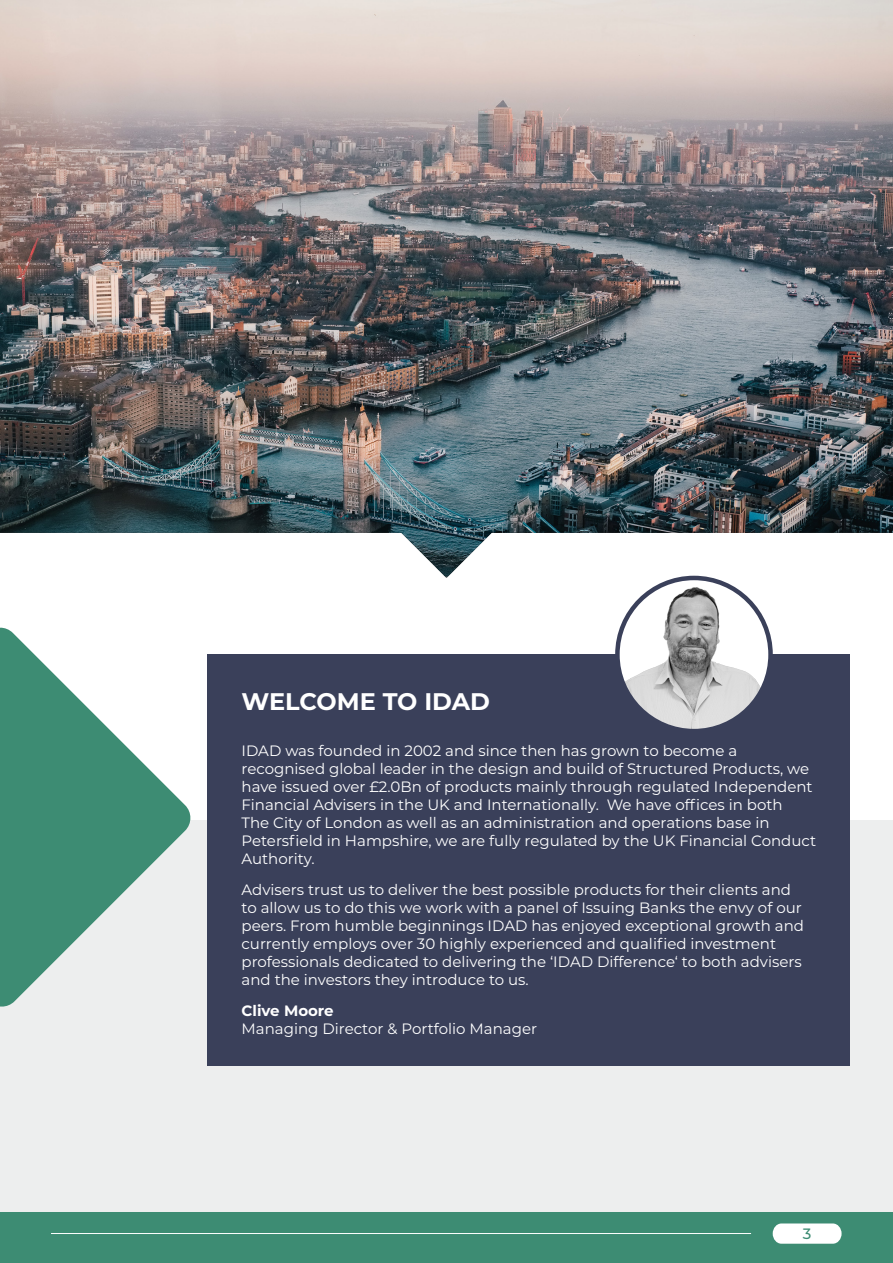
<style>
.page{position:relative;width:893px;height:1263px;background:#fff}
.page>*{position:absolute;margin:0;border:0;box-sizing:border-box;transform-origin:0 0}
.t1{font:700 24px "Montserrat";letter-spacing:-.005em;color:#fff}
.t2{font:15px/18px "Montserrat";color:#fff}
.t3{font:500 15px "Montserrat";color:#3d8c73}
.s1{font-weight:700}
</style>
<div class="page">
<div style="left:0;top:1212px;width:893px;height:51px;background:#3d8c73"></div>
<hr style="left:51px;top:1233px;width:700px;height:1px;background:#fff">
<svg style="left:773px;top:1223px;width:69px;height:21px"></svg>
<div style="left:0;top:820px;width:893px;height:392px;background:#edeeee"></div>
<div style="left:207px;top:654px;width:643px;height:412px;background:#3a405a"></div>
<img style="left:617px;top:578px;width:153px;height:153px;border-radius:77px">
<div style="left:615px;top:576px;width:158px;height:157px;border:4px solid #3a405a;border-radius:50%"></div>
<img style="left:0;top:0;width:893px;height:578px">
<svg style="left:0;top:627px;width:191px;height:380px;fill:#3d8c73"></svg>
<p class="t1" style="left:242px;top:684px;width:250px">WELCOME TO IDAD</p>
<p class="t2" style="left:242px;top:741px;width:576px">IDAD was founded in 2002 and since then has grown to become a recognised global leader in the design and build of Structured Products, we have issued over £2.0Bn of products mainly through regulated Independent Financial Advisers in the UK and Internationally. We have offices in both<br>The City of London as well as an administration and operations base in Petersfield in Hampshire, we are fully regulated by the UK Financial Conduct Authority.</p>
<p class="t2" style="left:242px;top:880px;width:564px">Advisers trust us to deliver the best possible products for their clients and to allow us to do this we work with a panel of Issuing Banks the envy of our peers. From humble beginnings IDAD has enjoyed exceptional growth and currently employs over 30 highly experienced and qualified investment professionals dedicated to delivering the ‘IDAD Difference‘ to both advisers and the investors they introduce to us.</p>
<p class="t2" style="left:242px;top:1001px;width:297px"><span class="s1">Clive Moore<br></span>Managing Director &amp; Portfolio Manager</p>
<p class="t3" style="left:803px;top:1223px;width:10px">3</p>
</div>
